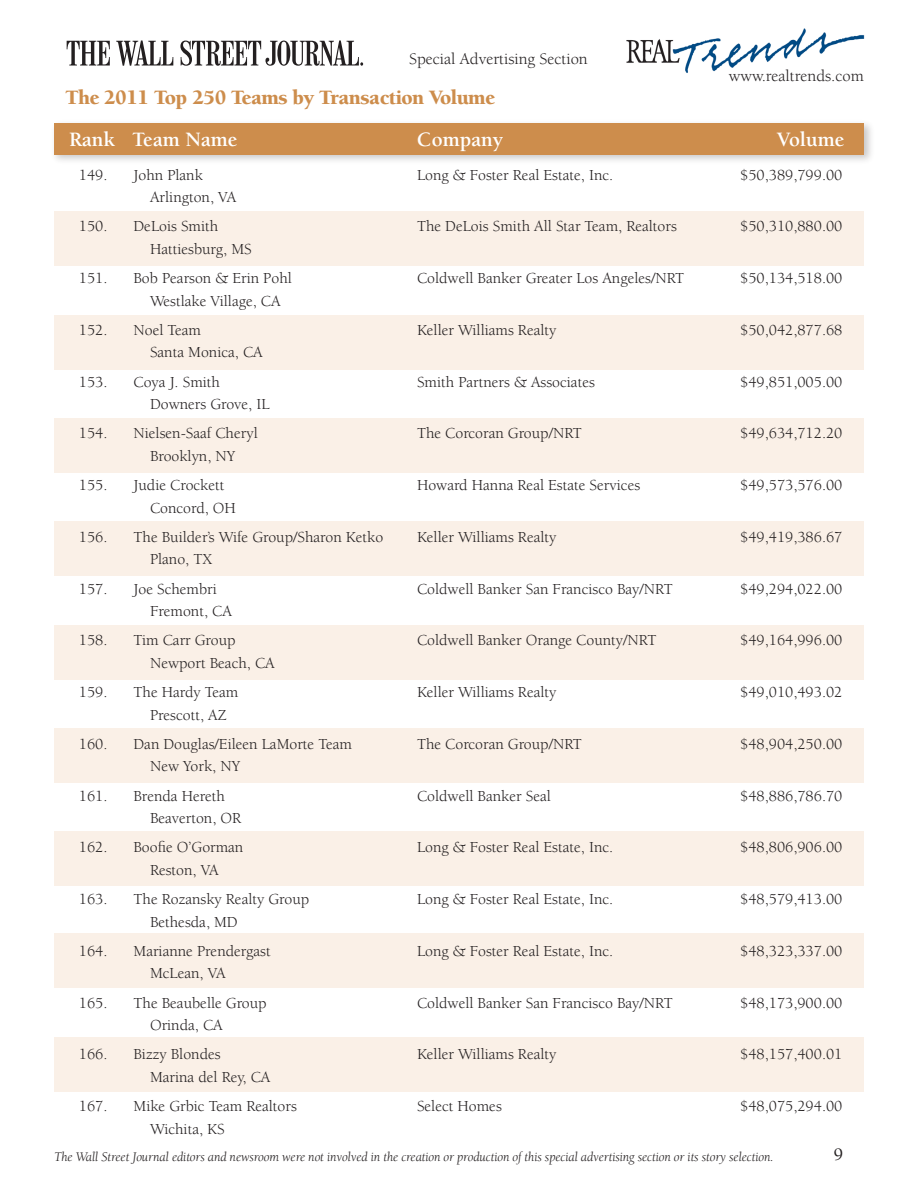
<style>
.page{position:relative;width:918px;height:1188px;background:#fff}
.page>*{position:absolute;margin:0;border:0;box-sizing:border-box;transform-origin:0 0}
.t1{font:900 21px "Berkeley";letter-spacing:-.025em;color:#cd8d4c}
.t2{font:700 21px "Berkeley";color:#fff}
.t3{font:16.5px "Berkeley";color:#231f20}
.t4{font:15.75px "Berkeley";color:#231f20}
.t5{font:italic 13.5px "Berkeley";letter-spacing:-.01em;color:#231f20}
</style>
<div class="page">
<div style="left:54px;top:212px;width:810px;height:54px;background:#faf0e7"></div>
<div style="left:54px;top:315px;width:810px;height:54px;background:#faf0e7"></div>
<div style="left:54px;top:418px;width:810px;height:55px;background:#faf0e7"></div>
<div style="left:54px;top:522px;width:810px;height:54px;background:#faf0e7"></div>
<div style="left:54px;top:625px;width:810px;height:54px;background:#faf0e7"></div>
<div style="left:54px;top:728px;width:810px;height:55px;background:#faf0e7"></div>
<div style="left:54px;top:832px;width:810px;height:54px;background:#faf0e7"></div>
<div style="left:49px;top:118px;width:827px;height:48px;background:#231f20;opacity:.25"></div>
<div style="left:54px;top:123px;width:810px;height:32px;background:#cd8d4c"></div>
<div style="left:54px;top:934px;width:810px;height:54px;background:#faf0e7"></div>
<div style="left:54px;top:1037px;width:810px;height:54px;background:#faf0e7"></div>
<svg style="left:67px;top:41px;width:43px;height:25px"></svg>
<svg style="left:116px;top:41px;width:57px;height:25px"></svg>
<svg style="left:180px;top:41px;width:183px;height:25px"></svg>
<img style="left:626px;top:28px;width:239px;height:45px">
<p class="t3" style="left:409px;top:50px;width:180px">Special Advertising Section</p>
<p class="t3" style="left:729px;top:67px;width:137px">www.realtrends.com</p>
<h1 class="t1" style="left:66px;top:86px;width:431px">The 2011 Top 250 Teams by Transaction Volume</h1>
<h1 class="t2" style="left:69px;top:129px;width:170px">Rank Team Name</h1>
<h1 class="t2" style="left:417px;top:129px;width:88px">Company</h1>
<h1 class="t2" style="left:777px;top:129px;width:69px">Volume</h1>
<p class="t4" style="left:79px;top:166px;width:30px">149.</p>
<p class="t4" style="left:134px;top:166px;width:71px">John Plank</p>
<p class="t4" style="left:417px;top:166px;width:198px">Long &amp; Foster Real Estate, Inc.</p>
<p class="t4" style="left:740px;top:166px;width:104px">$50,389,799.00</p>
<p class="t4" style="left:150px;top:189px;width:88px">Arlington, VA</p>
<p class="t4" style="left:79px;top:218px;width:30px">150.</p>
<p class="t4" style="left:134px;top:218px;width:86px">DeLois Smith</p>
<p class="t4" style="left:417px;top:218px;width:261px">The DeLois Smith All Star Team, Realtors</p>
<p class="t4" style="left:740px;top:218px;width:104px">$50,310,880.00</p>
<p class="t4" style="left:150px;top:241px;width:103px">Hattiesburg, MS</p>
<p class="t4" style="left:79px;top:270px;width:30px">151.</p>
<p class="t4" style="left:134px;top:270px;width:160px">Bob Pearson &amp; Erin Pohl</p>
<p class="t4" style="left:417px;top:270px;width:269px">Coldwell Banker Greater Los Angeles/NRT</p>
<p class="t4" style="left:740px;top:270px;width:104px">$50,134,518.00</p>
<p class="t4" style="left:150px;top:292px;width:132px">Westlake Village, CA</p>
<p class="t4" style="left:79px;top:322px;width:30px">152.</p>
<p class="t4" style="left:134px;top:322px;width:69px">Noel Team</p>
<p class="t4" style="left:417px;top:322px;width:141px">Keller Williams Realty</p>
<p class="t4" style="left:740px;top:322px;width:104px">$50,042,877.68</p>
<p class="t4" style="left:150px;top:344px;width:114px">Santa Monica, CA</p>
<p class="t4" style="left:79px;top:373px;width:30px">153.</p>
<p class="t4" style="left:134px;top:373px;width:88px">Coya J. Smith</p>
<p class="t4" style="left:417px;top:373px;width:179px">Smith Partners &amp; Associates</p>
<p class="t4" style="left:740px;top:373px;width:104px">$49,851,005.00</p>
<p class="t4" style="left:150px;top:396px;width:121px">Downers Grove, IL</p>
<p class="t4" style="left:79px;top:425px;width:30px">154.</p>
<p class="t4" style="left:134px;top:425px;width:126px">Nielsen-Saaf Cheryl</p>
<p class="t4" style="left:417px;top:425px;width:166px">The Corcoran Group/NRT</p>
<p class="t4" style="left:740px;top:425px;width:104px">$49,634,712.20</p>
<p class="t4" style="left:150px;top:448px;width:87px">Brooklyn, NY</p>
<p class="t4" style="left:79px;top:477px;width:30px">155.</p>
<p class="t4" style="left:134px;top:477px;width:92px">Judie Crockett</p>
<p class="t4" style="left:417px;top:477px;width:225px">Howard Hanna Real Estate Services</p>
<p class="t4" style="left:740px;top:477px;width:104px">$49,573,576.00</p>
<p class="t4" style="left:150px;top:499px;width:88px">Concord, OH</p>
<p class="t4" style="left:79px;top:529px;width:30px">156.</p>
<p class="t4" style="left:134px;top:529px;width:251px">The Builder’s Wife Group/Sharon Ketko</p>
<p class="t4" style="left:417px;top:529px;width:141px">Keller Williams Realty</p>
<p class="t4" style="left:740px;top:529px;width:104px">$49,419,386.67</p>
<p class="t4" style="left:150px;top:551px;width:64px">Plano, TX</p>
<p class="t4" style="left:79px;top:580px;width:30px">157.</p>
<p class="t4" style="left:134px;top:580px;width:85px">Joe Schembri</p>
<p class="t4" style="left:417px;top:580px;width:257px">Coldwell Banker San Francisco Bay/NRT</p>
<p class="t4" style="left:740px;top:580px;width:104px">$49,294,022.00</p>
<p class="t4" style="left:150px;top:603px;width:84px">Fremont, CA</p>
<p class="t4" style="left:79px;top:632px;width:30px">158.</p>
<p class="t4" style="left:134px;top:632px;width:104px">Tim Carr Group</p>
<p class="t4" style="left:417px;top:632px;width:241px">Coldwell Banker Orange County/NRT</p>
<p class="t4" style="left:740px;top:632px;width:104px">$49,164,996.00</p>
<p class="t4" style="left:150px;top:655px;width:126px">Newport Beach, CA</p>
<p class="t4" style="left:79px;top:684px;width:30px">159.</p>
<p class="t4" style="left:134px;top:684px;width:107px">The Hardy Team</p>
<p class="t4" style="left:417px;top:684px;width:141px">Keller Williams Realty</p>
<p class="t4" style="left:740px;top:684px;width:104px">$49,010,493.02</p>
<p class="t4" style="left:150px;top:706px;width:78px">Prescott, AZ</p>
<p class="t4" style="left:79px;top:736px;width:30px">160.</p>
<p class="t4" style="left:134px;top:736px;width:220px">Dan Douglas/Eileen LaMorte Team</p>
<p class="t4" style="left:417px;top:736px;width:166px">The Corcoran Group/NRT</p>
<p class="t4" style="left:740px;top:736px;width:104px">$48,904,250.00</p>
<p class="t4" style="left:150px;top:758px;width:92px">New York, NY</p>
<p class="t4" style="left:79px;top:787px;width:30px">161.</p>
<p class="t4" style="left:134px;top:787px;width:93px">Brenda Hereth</p>
<p class="t4" style="left:417px;top:787px;width:135px">Coldwell Banker Seal</p>
<p class="t4" style="left:740px;top:787px;width:104px">$48,886,786.70</p>
<p class="t4" style="left:150px;top:810px;width:93px">Beaverton, OR</p>
<p class="t4" style="left:79px;top:839px;width:30px">162.</p>
<p class="t4" style="left:134px;top:839px;width:111px">Boofie O’Gorman</p>
<p class="t4" style="left:417px;top:839px;width:198px">Long &amp; Foster Real Estate, Inc.</p>
<p class="t4" style="left:740px;top:839px;width:104px">$48,806,906.00</p>
<p class="t4" style="left:150px;top:862px;width:70px">Reston, VA</p>
<p class="t4" style="left:79px;top:891px;width:30px">163.</p>
<p class="t4" style="left:134px;top:891px;width:177px">The Rozansky Realty Group</p>
<p class="t4" style="left:417px;top:891px;width:198px">Long &amp; Foster Real Estate, Inc.</p>
<p class="t4" style="left:740px;top:891px;width:104px">$48,579,413.00</p>
<p class="t4" style="left:150px;top:913px;width:89px">Bethesda, MD</p>
<p class="t4" style="left:79px;top:943px;width:30px">164.</p>
<p class="t4" style="left:134px;top:943px;width:139px">Marianne Prendergast</p>
<p class="t4" style="left:417px;top:943px;width:198px">Long &amp; Foster Real Estate, Inc.</p>
<p class="t4" style="left:740px;top:943px;width:104px">$48,323,337.00</p>
<p class="t4" style="left:150px;top:965px;width:77px">McLean, VA</p>
<p class="t4" style="left:79px;top:994px;width:30px">165.</p>
<p class="t4" style="left:134px;top:994px;width:135px">The Beaubelle Group</p>
<p class="t4" style="left:417px;top:994px;width:257px">Coldwell Banker San Francisco Bay/NRT</p>
<p class="t4" style="left:740px;top:994px;width:104px">$48,173,900.00</p>
<p class="t4" style="left:150px;top:1017px;width:74px">Orinda, CA</p>
<p class="t4" style="left:79px;top:1046px;width:30px">166.</p>
<p class="t4" style="left:134px;top:1046px;width:89px">Bizzy Blondes</p>
<p class="t4" style="left:417px;top:1046px;width:141px">Keller Williams Realty</p>
<p class="t4" style="left:740px;top:1046px;width:104px">$48,157,400.01</p>
<p class="t4" style="left:150px;top:1069px;width:122px">Marina del Rey, CA</p>
<p class="t4" style="left:79px;top:1098px;width:30px">167.</p>
<p class="t4" style="left:134px;top:1098px;width:165px">Mike Grbic Team Realtors</p>
<p class="t4" style="left:417px;top:1098px;width:86px">Select Homes</p>
<p class="t4" style="left:740px;top:1098px;width:104px">$48,075,294.00</p>
<p class="t4" style="left:150px;top:1120px;width:76px">Wichita, KS</p>
<p class="t5" style="left:54px;top:1150px;width:721px">The Wall Street Journal editors and newsroom were not involved in the creation or production of this special advertising section or its story selection.</p>
</div>
